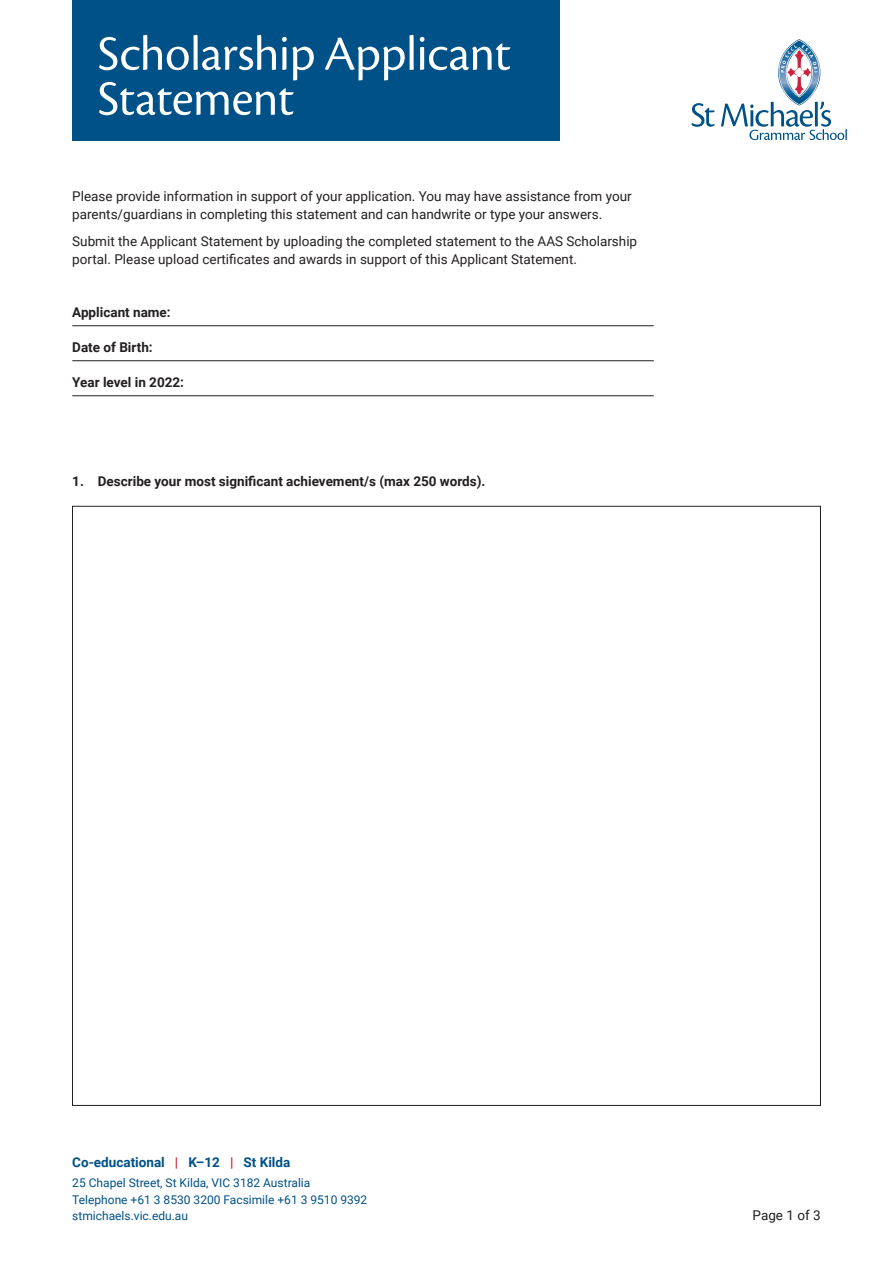
<style>
.page{position:relative;width:893px;height:1263px;background:#fff}
.page>*{position:absolute;margin:0;border:0;box-sizing:border-box;transform-origin:0 0}
.t1{font:51px/45px "Cronos Pro Disp";color:#fff}
.t2{font:13.5px/18px "Roboto";color:#231f20}
.t3{font:700 13.5px "Roboto";color:#231f20}
.t4{font:700 13.5px "Roboto";color:#005187}
.t5{font:12px/16.5px "Roboto";color:#005187}
.s1{color:#cb233e}
</style>
<div class="page">
<svg style="left:692px;top:103px;width:23px;height:24px"></svg>
<svg style="left:721px;top:39px;width:126px;height:101px"></svg>
<div style="left:72px;top:0;width:488px;height:140px;background:#005187"></div>
<hr style="left:72px;top:325px;width:582px;height:1px;background:#231f20">
<hr style="left:72px;top:360px;width:582px;height:1px;background:#231f20">
<hr style="left:72px;top:395px;width:582px;height:1px;background:#231f20">
<h1 class="t1" style="left:98px;top:31px;width:415px">Scholarship Applicant<br>Statement</h1>
<p class="t2" style="left:72px;top:187px;width:561px">Please provide information in support of your application. You may have assistance from your parents/guardians in completing this statement and can handwrite or type your answers.</p>
<p class="t2" style="left:72px;top:232px;width:566px">Submit the Applicant Statement by uploading the completed statement to the AAS Scholarship portal. Please upload certificates and awards in support of this Applicant Statement.</p>
<p class="t3" style="left:72px;top:303px;width:100px">Applicant name:</p>
<p class="t3" style="left:72px;top:338px;width:82px">Date of Birth:</p>
<p class="t3" style="left:72px;top:373px;width:113px">Year level in 2022:</p>
<p class="t3" style="left:72px;top:472px;width:415px">1. Describe your most significant achievement/s (max 250 words).</p>
<p class="t4" style="left:72px;top:1152px;width:220px">Co-educational <span class="s1">|</span> K–12 <span class="s1">|</span> St Kilda</p>
<p class="t5" style="left:72px;top:1174px;width:297px">25 Chapel Street, St Kilda, VIC 3182 Australia<br>Telephone +61 3 8530 3200 Facsimile +61 3 9510 9392 stmichaels.vic.edu.au</p>
<p class="t2" style="left:753px;top:1206px;width:70px">Page 1 of 3</p>
</div>
